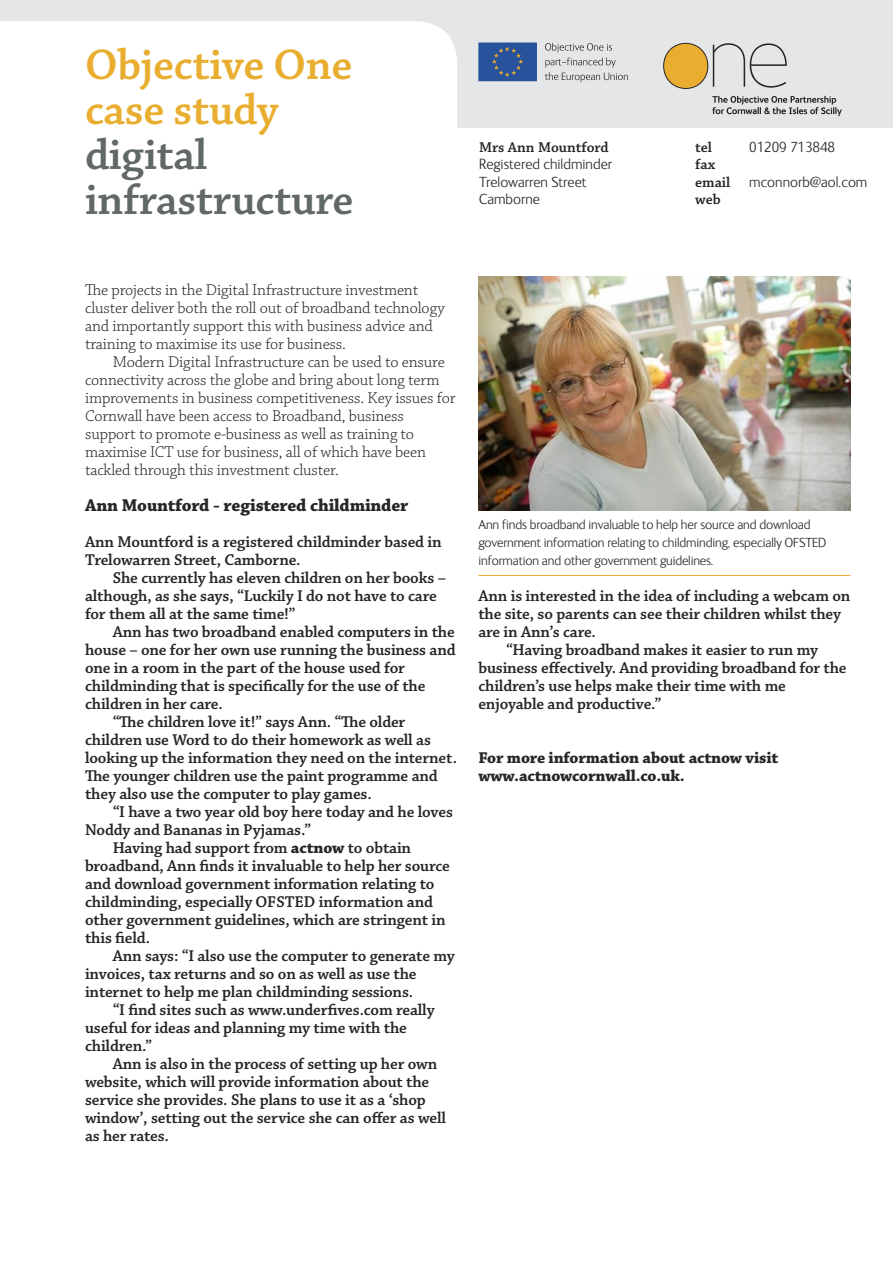
<style>
.page{position:relative;width:893px;height:1263px;background:#fff}
.page>*{position:absolute;margin:0;border:0;box-sizing:border-box;transform-origin:0 0}
.t1{font:600 45px "Chaparral Pro";letter-spacing:-.01em;color:#e9ae30}
.t2{font:600 45px/45px "Chaparral Pro";letter-spacing:-.01em;color:#616966}
.Body_copy{font:700 18px "Chaparral Pro";letter-spacing:-.01em;color:#272525}
.Body_copy-2{font:600 16.5px/18px "Chaparral Pro";letter-spacing:-.01em;color:#272525}
.Body_copy-3{font:300 16.5px/18px "Chaparral Pro";letter-spacing:-.01em;color:#272525}
.Lead-in_out_para{font:700 16.5px/18px "Chaparral Pro";letter-spacing:-.01em;color:#272525}
.Contact_details{font:300 15px "FS Ingrid";color:#272525}
.Contact_details-2{font:600 15px "Chaparral Pro";color:#272525}
.t3{font:300 13.5px/18px "FS Ingrid";letter-spacing:-.01em;color:#272525}
.s1{font-family:"Chaparral Pro";font-weight:600}
.s2{font-weight:700}
</style>
<div class="page">
<svg style="left:0;top:0;width:893px;height:128px;fill:#e5e6e7"></svg>
<div style="left:664px;top:43px;width:44px;height:45px;background:#e9ae30;border-radius:50%"></div>
<div style="left:663px;top:43px;width:45px;height:46px;border:1px solid #272525;border-radius:50%"></div>
<svg style="left:713px;top:43px;width:74px;height:45px"></svg>
<svg style="left:712px;top:96px;width:130px;height:20px"></svg>
<svg style="left:478px;top:43px;width:59px;height:38px"></svg>
<svg style="left:545px;top:43px;width:83px;height:39px"></svg>
<img style="left:478px;top:277px;width:372px;height:234px">
<hr style="left:478px;top:575px;width:372px;height:1px;background:#e9ae30">
<p class="t1" style="left:85px;top:39px;width:269px">Objective One</p>
<p class="t1" style="left:85px;top:84px;width:195px">case study</p>
<p class="t2" style="left:85px;top:133px;width:270px">digital infrastructure</p>
<p class="Contact_details-2" style="left:479px;top:139px;width:131px">Mrs Ann Mountford</p>
<p class="Contact_details-2" style="left:695px;top:139px;width:18px">tel</p>
<p class="Contact_details" style="left:749px;top:139px;width:87px">01209 713848</p>
<p class="Contact_details" style="left:479px;top:157px;width:134px">Registered childminder</p>
<p class="Contact_details-2" style="left:695px;top:156px;width:22px">fax</p>
<p class="Contact_details" style="left:479px;top:174px;width:109px">Trelowarren Street</p>
<p class="Contact_details" style="left:695px;top:174px;width:174px"><span class="s1">email</span> mconnorb@aol.com</p>
<p class="Contact_details" style="left:479px;top:191px;width:62px">Camborne</p>
<p class="Contact_details-2" style="left:695px;top:190px;width:27px">web</p>
<p class="Body_copy-3" style="left:85px;top:281px;width:361px">The projects in the Digital Infrastructure investment cluster deliver both the roll out of broadband technology and importantly support this with business advice and training to maximise its use for business.</p>
<p class="Body_copy-3" style="left:85px;top:353px;width:372px;text-indent:28px">Modern Digital Infrastructure can be used to ensure connectivity across the globe and bring about long term improvements in business competitiveness. Key issues for Cornwall have been access to Broadband, business support to promote e-business as well as training to maximise ICT use for business, all of which have been tackled through this investment cluster.</p>
<p class="Body_copy" style="left:85px;top:494px;width:325px">Ann Mountford - registered childminder</p>
<p class="Body_copy-2" style="left:85px;top:533px;width:358px">Ann Mountford is a registered childminder based in<br>Trelowarren Street, Camborne.</p>
<p class="Body_copy-2" style="left:85px;top:569px;width:362px;text-indent:28px">She currently has eleven children on her books – although, as she says, “Luckily I do not have to care for them all at the same time!”</p>
<p class="Body_copy-2" style="left:85px;top:623px;width:372px;text-indent:28px">Ann has two broadband enabled computers in the house – one for her own use running the business and one in a room in the part of the house used for childminding that is specifically for the use of the children in her care.</p>
<p class="Body_copy-2" style="left:85px;top:713px;width:373px;text-indent:28px">“The children love it!” says Ann. “The older children use Word to do their homework as well as looking up the information they need on the internet.<br>The younger children use the paint programme and they also use the computer to play games.</p>
<p class="Body_copy-2" style="left:85px;top:803px;width:369px;text-indent:28px">“I have a two year old boy here today and he loves<br>Noddy and Bananas in Pyjamas.”</p>
<p class="Body_copy-2" style="left:85px;top:839px;width:366px;text-indent:28px">Having had support from <span class="s2">actnow</span> to obtain broadband, Ann finds it invaluable to help her source and download government information relating to childminding, especially OFSTED information and other government guidelines, which are stringent in this field.</p>
<p class="Body_copy-2" style="left:85px;top:947px;width:371px;text-indent:28px">Ann says: “I also use the computer to generate my invoices, tax returns and so on as well as use the internet to help me plan childminding sessions.</p>
<p class="Body_copy-2" style="left:85px;top:1001px;width:351px;text-indent:28px">“I find sites such as www.underfives.com really useful for ideas and planning my time with the children.”</p>
<p class="Body_copy-2" style="left:85px;top:1055px;width:362px;text-indent:28px">Ann is also in the process of setting up her own website, which will provide information about the service she provides. She plans to use it as a ‘shop window’, setting out the service she can offer as well as her rates.</p>
<p class="t3" style="left:478px;top:515px;width:349px">Ann finds broadband invaluable to help her source and download government information relating to childminding, especially OFSTED information and other government guidelines.</p>
<p class="Body_copy-2" style="left:478px;top:587px;width:374px">Ann is interested in the idea of including a webcam on the site, so parents can see their children whilst they are in Ann’s care.</p>
<p class="Body_copy-2" style="left:478px;top:641px;width:370px;text-indent:28px">“Having broadband makes it easier to run my business effectively. And providing broadband for the children’s use helps make their time with me enjoyable and productive.”</p>
<p class="Lead-in_out_para" style="left:478px;top:749px;width:302px">For more information about actnow visit www.actnowcornwall.co.uk.</p>
</div>
